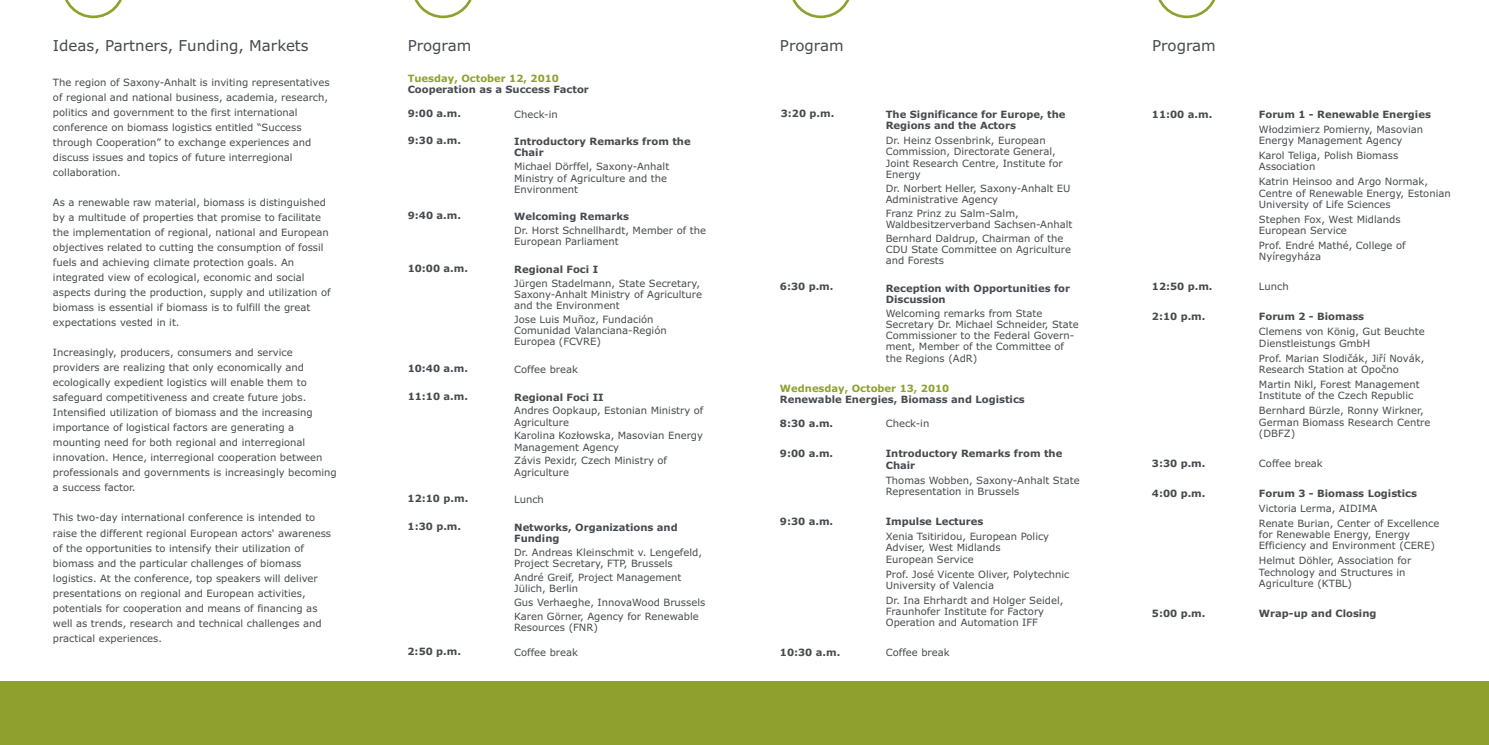
<style>
.page{position:relative;width:1489px;height:745px;background:#fff}
.page>*{position:absolute;margin:0;border:0;box-sizing:border-box;transform-origin:0 0}
.t1{font:15px "Verdana";color:#464a4e}
.t2{font:10px/11.2px "Verdana";color:#464a4e}
.t3{font:700 10px/11.2px "Verdana";color:#464a4e}
.t4{font:700 10px "Verdana";color:#90a02f}
</style>
<div class="page">
<div style="left:0;top:681px;width:1488px;height:63px;background:#90a02f"></div>
<svg style="left:65px;top:0;width:57px;height:18px"></svg>
<svg style="left:414px;top:0;width:58px;height:18px"></svg>
<svg style="left:792px;top:0;width:58px;height:18px"></svg>
<svg style="left:1158px;top:0;width:58px;height:18px"></svg>
<h1 class="t1" style="left:53px;top:39px;width:257px">Ideas, Partners, Funding, Markets</h1>
<h1 class="t1" style="left:407px;top:39px;width:65px">Program</h1>
<p class="t2" style="left:53px;top:76px;width:278px;line-height:15px">The region of Saxony-Anhalt is inviting representatives of regional and national business, academia, research, politics and government to the first international conference on biomass logistics entitled “Success through Cooperation” to exchange experiences and discuss issues and topics of future interregional collaboration.</p>
<p class="t2" style="left:53px;top:196px;width:279px;line-height:15px">As a renewable raw material, biomass is distinguished by a multitude of properties that promise to facilitate the implementation of regional, national and European objectives related to cutting the consumption of fossil fuels and achieving climate protection goals. An integrated view of ecological, economic and social aspects during the production, supply and utilization of biomass is essential if biomass is to fulfill the great expectations vested in it.</p>
<p class="t2" style="left:53px;top:346px;width:285px;line-height:15px">Increasingly, producers, consumers and service providers are realizing that only economically and ecologically expedient logistics will enable them to safeguard competitiveness and create future jobs.<br>Intensified utilization of biomass and the increasing importance of logistical factors are generating a mounting need for both regional and interregional innovation. Hence, interregional cooperation between professionals and governments is increasingly becoming a success factor.</p>
<p class="t2" style="left:53px;top:511px;width:280px;line-height:15px">This two-day international conference is intended to raise the different regional European actors' awareness of the opportunities to intensify their utilization of biomass and the particular challenges of biomass logistics. At the conference, top speakers will deliver presentations on regional and European activities, potentials for cooperation and means of financing as well as trends, research and technical challenges and practical experiences.</p>
<p class="t4" style="left:407px;top:74px;width:153px">Tuesday, October 12, 2010</p>
<p class="t3" style="left:407px;top:85px;width:183px">Cooperation as a Success Factor</p>
<p class="t3" style="left:408px;top:108px;width:55px">9:00 a.m.</p>
<p class="t3" style="left:408px;top:136px;width:55px">9:30 a.m.</p>
<p class="t3" style="left:408px;top:211px;width:55px">9:40 a.m.</p>
<p class="t3" style="left:408px;top:263px;width:62px">10:00 a.m.</p>
<p class="t3" style="left:407px;top:363px;width:62px">10:40 a.m.</p>
<p class="t3" style="left:407px;top:391px;width:62px">11:10 a.m.</p>
<p class="t3" style="left:407px;top:493px;width:62px">12:10 p.m.</p>
<p class="t3" style="left:407px;top:521px;width:55px">1:30 p.m.</p>
<p class="t3" style="left:407px;top:646px;width:55px">2:50 p.m.</p>
<p class="t2" style="left:514px;top:109px;width:45px">Check-in</p>
<p class="t3" style="left:514px;top:137px;width:178px">Introductory Remarks from the<br>Chair</p>
<p class="t2" style="left:514px;top:162px;width:157px">Michael Dörffel, Saxony-Anhalt<br>Ministry of Agriculture and the<br>Environment</p>
<p class="t3" style="left:514px;top:212px;width:116px">Welcoming Remarks</p>
<p class="t2" style="left:514px;top:225px;width:193px">Dr. Horst Schnellhardt, Member of the<br>European Parliament</p>
<p class="t3" style="left:514px;top:264px;width:85px">Regional Foci I</p>
<p class="t2" style="left:514px;top:278px;width:189px">Jürgen Stadelmann, State Secretary,<br>Saxony-Anhalt Ministry of Agriculture and the Environment</p>
<p class="t2" style="left:514px;top:314px;width:154px">Jose Luis Muñoz, Fundación<br>Comunidad Valanciana-Región<br>Europea (FCVRE)</p>
<p class="t2" style="left:514px;top:364px;width:65px">Coffee break</p>
<p class="t3" style="left:514px;top:392px;width:91px">Regional Foci II</p>
<p class="t2" style="left:514px;top:405px;width:191px">Andres Oopkaup, Estonian Ministry of<br>Agriculture</p>
<p class="t2" style="left:514px;top:430px;width:190px">Karolina Koz³owska, Masovian Energy<br>Management Agency</p>
<p class="t2" style="left:514px;top:455px;width:154px">Závis Pexidr, Czech Ministry of<br>Agriculture</p>
<p class="t2" style="left:514px;top:494px;width:31px">Lunch</p>
<p class="t3" style="left:514px;top:522px;width:165px">Networks, Organizations and<br>Funding</p>
<p class="t2" style="left:514px;top:547px;width:189px">Dr. Andreas Kleinschmit v. Lengefeld,<br>Project Secretary, FTP, Brussels</p>
<p class="t2" style="left:514px;top:572px;width:169px">André Greif, Project Management<br>Jülich, Berlin</p>
<p class="t2" style="left:514px;top:595px;width:193px;line-height:13.8px">Gus Verhaeghe, InnovaWood Brussels<br>Karen Görner, Agency for Renewable</p>
<p class="t2" style="left:514px;top:622px;width:85px">Resources (FNR)</p>
<p class="t2" style="left:514px;top:647px;width:65px">Coffee break</p>
<h1 class="t1" style="left:780px;top:39px;width:65px">Program</h1>
<p class="t3" style="left:780px;top:108px;width:55px">3:20 p.m.</p>
<p class="t3" style="left:779px;top:281px;width:55px">6:30 p.m.</p>
<p class="t3" style="left:885px;top:109px;width:181px">The Significance for Europe, the<br>Regions and the Actors</p>
<p class="t2" style="left:885px;top:135px;width:178px">Dr. Heinz Ossenbrink, European<br>Commission, Directorate General,<br>Joint Research Centre, Institute for<br>Energy</p>
<p class="t2" style="left:885px;top:183px;width:186px">Dr. Norbert Heller, Saxony-Anhalt EU<br>Administrative Agency</p>
<p class="t2" style="left:885px;top:208px;width:188px">Franz Prinz zu Salm-Salm,<br>Waldbesitzerverband Sachsen-Anhalt</p>
<p class="t2" style="left:885px;top:233px;width:187px">Bernhard Daldrup, Chairman of the<br>CDU State Committee on Agriculture and Forests</p>
<p class="t3" style="left:885px;top:283px;width:186px">Reception with Opportunities for<br>Discussion</p>
<p class="t2" style="left:885px;top:308px;width:194px">Welcoming remarks from State<br>Secretary Dr. Michael Schneider, State<br>Commissioner to the Federal Govern&shy;ment, Member of the Committee of the Regions (AdR)</p>
<p class="t4" style="left:780px;top:384px;width:171px">Wednesday, October 13, 2010</p>
<p class="t3" style="left:780px;top:394px;width:246px">Renewable Energies, Biomass and Logistics</p>
<p class="t3" style="left:780px;top:418px;width:55px">8:30 a.m.</p>
<p class="t3" style="left:780px;top:448px;width:55px">9:00 a.m.</p>
<p class="t3" style="left:780px;top:516px;width:55px">9:30 a.m.</p>
<p class="t3" style="left:780px;top:647px;width:62px">10:30 a.m.</p>
<p class="t2" style="left:885px;top:418px;width:45px">Check-in</p>
<p class="t3" style="left:885px;top:448px;width:178px">Introductory Remarks from the<br>Chair</p>
<p class="t2" style="left:885px;top:475px;width:195px">Thomas Wobben, Saxony-Anhalt State<br>Representation in Brussels</p>
<p class="t3" style="left:885px;top:516px;width:99px">Impulse Lectures</p>
<p class="t2" style="left:885px;top:531px;width:165px">Xenia Tsitiridou, European Policy<br>Adviser, West Midlands<br>European Service</p>
<p class="t2" style="left:885px;top:568px;width:185px">Prof. José Vicente Oliver, Polytechnic<br>University of Valencia</p>
<p class="t2" style="left:885px;top:595px;width:179px">Dr. Ina Ehrhardt and Holger Seidel,<br>Fraunhofer Institute for Factory<br>Operation and Automation IFF</p>
<p class="t2" style="left:885px;top:647px;width:65px">Coffee break</p>
<h1 class="t1" style="left:1152px;top:39px;width:65px">Program</h1>
<p class="t3" style="left:1151px;top:109px;width:62px">11:00 a.m.</p>
<p class="t3" style="left:1151px;top:282px;width:62px">12:50 p.m.</p>
<p class="t3" style="left:1151px;top:312px;width:55px">2:10 p.m.</p>
<p class="t3" style="left:1151px;top:458px;width:55px">3:30 p.m.</p>
<p class="t3" style="left:1151px;top:488px;width:55px">4:00 p.m.</p>
<p class="t3" style="left:1151px;top:608px;width:55px">5:00 p.m.</p>
<p class="t3" style="left:1258px;top:109px;width:173px">Forum 1 - Renewable Energies</p>
<p class="t2" style="left:1258px;top:124px;width:166px">W³odzimierz Pomierny, Masovian<br>Energy Management Agency</p>
<p class="t2" style="left:1258px;top:150px;width:141px">Karol Teliga, Polish Biomass<br>Association</p>
<p class="t2" style="left:1258px;top:177px;width:193px">Katrin Heinsoo and Argo Normak,<br>Centre of Renewable Energy, Estonian<br>University of Life Sciences</p>
<p class="t2" style="left:1258px;top:214px;width:143px">Stephen Fox, West Midlands<br>European Service</p>
<p class="t2" style="left:1258px;top:240px;width:148px">Prof. Endré Mathé, College of<br>Nyíregyháza</p>
<p class="t2" style="left:1258px;top:282px;width:31px">Lunch</p>
<p class="t3" style="left:1258px;top:312px;width:107px">Forum 2 - Biomass</p>
<p class="t2" style="left:1258px;top:327px;width:167px">Clemens von König, Gut Beuchte<br>Dienstleistungs GmbH</p>
<p class="t2" style="left:1258px;top:353px;width:167px">Prof. Marian Slodièák, Jiøí Novák,<br>Research Station at Opoèno</p>
<p class="t2" style="left:1258px;top:379px;width:162px">Martin Nikl, Forest Management<br>Institute of the Czech Republic</p>
<p class="t2" style="left:1258px;top:405px;width:173px">Bernhard Bürzle, Ronny Wirkner,<br>German Biomass Research Centre (DBFZ)</p>
<p class="t2" style="left:1258px;top:458px;width:65px">Coffee break</p>
<p class="t3" style="left:1258px;top:488px;width:160px">Forum 3 - Biomass Logistics</p>
<p class="t2" style="left:1258px;top:501px;width:182px;line-height:15px">Victoria Lerma, AIDIMA<br>Renate Burian, Center of Excellence</p>
<p class="t2" style="left:1258px;top:529px;width:178px">for Renewable Energy, Energy<br>Efficiency and Environment (CERE)</p>
<p class="t2" style="left:1258px;top:555px;width:154px">Helmut Döhler, Association for<br>Technology and Structures in<br>Agriculture (KTBL)</p>
<p class="t3" style="left:1258px;top:608px;width:119px">Wrap-up and Closing</p>
</div>
